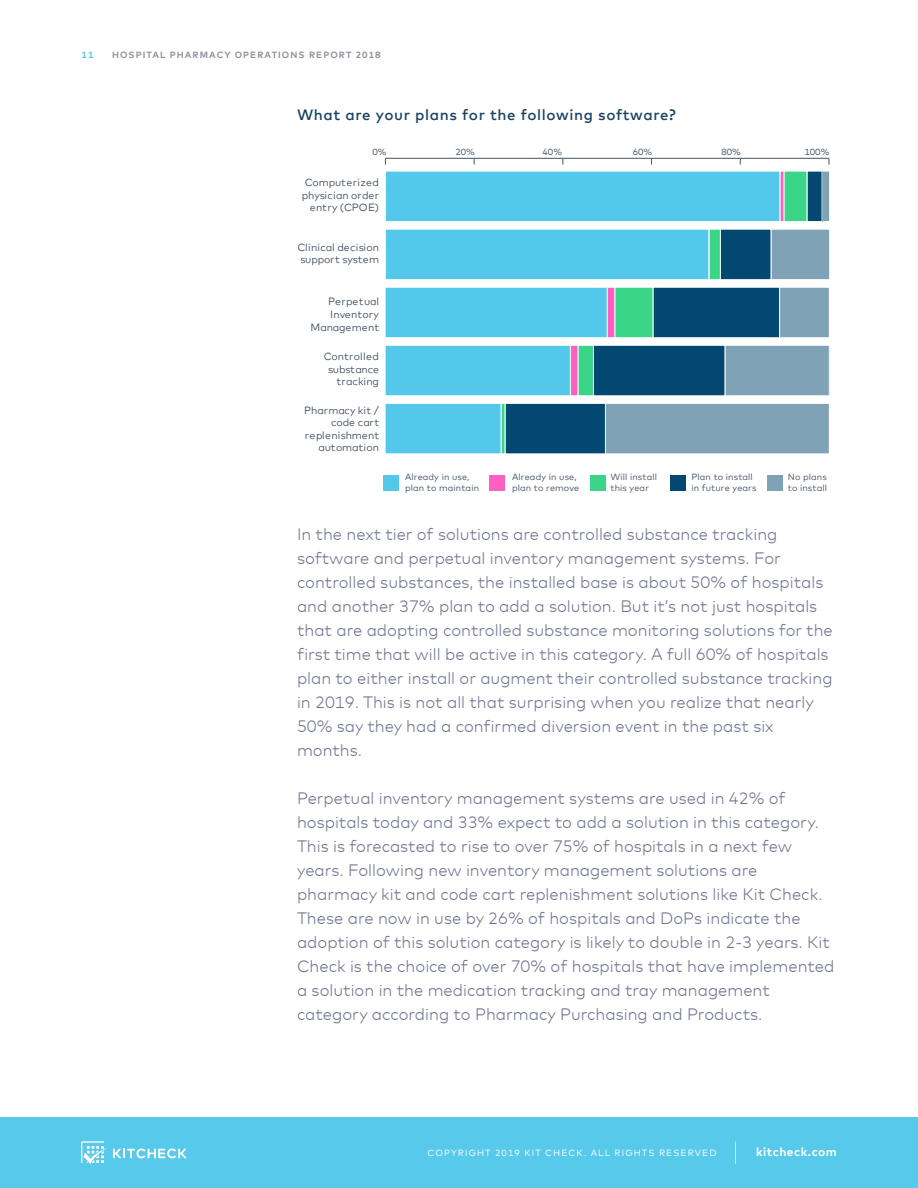
<style>
.page{position:relative;width:918px;height:1188px;background:#fff}
.page>*{position:absolute;margin:0;border:0;box-sizing:border-box;transform-origin:0 0}
.t1{font:300 16.5px/24px "Mark Offc Pro";color:#6e758f}
.t2{font:500 15px "Mark Offc Pro";letter-spacing:.04em;color:#1a4264}
.t3{font:700 12px "Mark Offc Pro";letter-spacing:.04em;color:#fff}
.t4{font:10.5px/12.6px "Mark Offc Pro";letter-spacing:-.005em;color:#455465;text-align:right}
.t5{font:9px/10.8px "Mark Offc Pro";letter-spacing:.015em;color:#455465}
.t6{font:9px "Mark Offc Pro";letter-spacing:.12em;color:#fff}
.t7{font:700 9px "Mark Offc Pro";letter-spacing:.12em;color:#9194a0}
.t8{font:700 9px "Mark Offc Pro";color:#53c8eb}
</style>
<div class="page">
<div style="left:0;top:1117px;width:918px;height:71px;background:#57c9eb"></div>
<svg style="left:81px;top:1141px;width:106px;height:23px"></svg>
<svg style="left:735px;top:1142px;width:1px;height:22px"></svg>
<hr style="left:385px;top:158px;width:444px;height:1px;background:#455465">
<div style="left:822px;top:171px;width:8px;height:51px;background:#80a2b7"></div>
<div style="left:822px;top:171px;width:8px;height:51px;border:1px solid #fff"></div>
<div style="left:807px;top:171px;width:15px;height:51px;background:#034871"></div>
<div style="left:784px;top:171px;width:23px;height:51px;background:#3ad587"></div>
<svg style="left:780px;top:171px;width:4px;height:51px"></svg>
<div style="left:385px;top:171px;width:395px;height:51px;background:#53c8eb"></div>
<div style="left:385px;top:171px;width:395px;height:51px;border:1px solid #fff"></div>
<div style="left:771px;top:229px;width:59px;height:51px;background:#80a2b7"></div>
<div style="left:771px;top:229px;width:59px;height:51px;border:1px solid #fff"></div>
<div style="left:720px;top:229px;width:51px;height:51px;background:#034871"></div>
<div style="left:709px;top:229px;width:11px;height:51px;background:#3ad587"></div>
<div style="left:708px;top:229px;width:13px;height:51px;border:1px solid #fff"></div>
<div style="left:385px;top:229px;width:324px;height:51px;background:#53c8eb"></div>
<div style="left:385px;top:229px;width:324px;height:51px;border:1px solid #fff"></div>
<div style="left:780px;top:287px;width:49px;height:51px;background:#80a2b7"></div>
<div style="left:779px;top:287px;width:51px;height:51px;border:1px solid #fff"></div>
<div style="left:653px;top:287px;width:127px;height:51px;background:#034871"></div>
<div style="left:653px;top:287px;width:127px;height:51px;border:1px solid #fff"></div>
<div style="left:615px;top:287px;width:38px;height:51px;background:#3ad587"></div>
<div style="left:614px;top:287px;width:39px;height:51px;border:1px solid #fff"></div>
<div style="left:607px;top:287px;width:8px;height:51px;background:#ff5fbe"></div>
<div style="left:607px;top:287px;width:8px;height:51px;border:1px solid #fff"></div>
<div style="left:385px;top:287px;width:222px;height:51px;background:#53c8eb"></div>
<div style="left:385px;top:287px;width:223px;height:51px;border:1px solid #fff"></div>
<div style="left:725px;top:345px;width:104px;height:51px;background:#80a2b7"></div>
<div style="left:725px;top:345px;width:105px;height:51px;border:1px solid #fff"></div>
<div style="left:593px;top:345px;width:132px;height:51px;background:#034871"></div>
<div style="left:593px;top:345px;width:132px;height:51px;border:1px solid #fff"></div>
<div style="left:578px;top:345px;width:15px;height:51px;background:#3ad587"></div>
<div style="left:577px;top:345px;width:17px;height:51px;border:1px solid #fff"></div>
<div style="left:570px;top:345px;width:8px;height:51px;background:#ff5fbe"></div>
<div style="left:385px;top:345px;width:185px;height:51px;background:#53c8eb"></div>
<div style="left:385px;top:345px;width:186px;height:51px;border:1px solid #fff"></div>
<div style="left:605px;top:403px;width:224px;height:51px;background:#80a2b7"></div>
<div style="left:605px;top:403px;width:225px;height:51px;border:1px solid #fff"></div>
<div style="left:505px;top:403px;width:100px;height:51px;background:#034871"></div>
<div style="left:505px;top:403px;width:101px;height:51px;border:1px solid #fff"></div>
<div style="left:385px;top:403px;width:116px;height:51px;background:#53c8eb"></div>
<div style="left:385px;top:403px;width:116px;height:51px;border:1px solid #fff"></div>
<div style="left:383px;top:476px;width:16px;height:15px;background:#53c8eb"></div>
<div style="left:490px;top:476px;width:15px;height:15px;background:#ff5fbe"></div>
<div style="left:590px;top:476px;width:15px;height:15px;background:#3ad587"></div>
<div style="left:670px;top:476px;width:16px;height:15px;background:#034871"></div>
<div style="left:767px;top:476px;width:16px;height:15px;background:#80a2b7"></div>
<p class="t8" style="left:82px;top:48px;width:13px">11</p>
<p class="t7" style="left:112px;top:48px;width:270px">HOSPITAL PHARMACY OPERATIONS REPORT 2018</p>
<p class="t2" style="left:297px;top:103px;width:380px">What are your plans for the following software?</p>
<p class="t5" style="left:372px;top:146px;width:16px">0%</p>
<p class="t5" style="left:455px;top:146px;width:21px">20%</p>
<p class="t5" style="left:543px;top:146px;width:21px">40%</p>
<p class="t5" style="left:633px;top:146px;width:21px">60%</p>
<p class="t5" style="left:722px;top:146px;width:21px">80%</p>
<p class="t5" style="left:805px;top:146px;width:26px">100%</p>
<p class="t4" style="left:302px;top:175px;width:79px">Computerized physician order entry (CPOE)</p>
<p class="t4" style="left:297px;top:240px;width:83px;text-align:left">Clinical decision support system</p>
<p class="t4" style="left:311px;top:295px;width:70px">Perpetual<br>Inventory<br>Management</p>
<p class="t4" style="left:324px;top:349px;width:57px">Controlled substance tracking</p>
<p class="t4" style="left:304px;top:403px;width:76px">Pharmacy kit / code cart replenishment automation</p>
<p class="t5" style="left:405px;top:471px;width:76px">Already in use, plan to maintain</p>
<p class="t5" style="left:512px;top:471px;width:69px">Already in use, plan to remove</p>
<p class="t5" style="left:610px;top:471px;width:48px">Will install this year</p>
<p class="t5" style="left:691px;top:471px;width:67px">Plan to install in future years</p>
<p class="t5" style="left:788px;top:471px;width:41px">No plans to install</p>
<p class="t1" style="left:297px;top:520px;width:537px">In the next tier of solutions are controlled substance tracking software and perpetual inventory management systems. For controlled substances, the installed base is about 50% of hospitals and another 37% plan to add a solution. But it’s not just hospitals that are adopting controlled substance monitoring solutions for the first time that will be active in this category. A full 60% of hospitals plan to either install or augment their controlled substance tracking in 2019. This is not all that surprising when you realize that nearly 50% say they had a confirmed diversion event in the past six months.</p>
<p class="t1" style="left:297px;top:784px;width:539px">Perpetual inventory management systems are used in 42% of hospitals today and 33% expect to add a solution in this category.<br>This is forecasted to rise to over 75% of hospitals in a next few years. Following new inventory management solutions are pharmacy kit and code cart replenishment solutions like Kit Check.<br>These are now in use by 26% of hospitals and DoPs indicate the adoption of this solution category is likely to double in 2-3 years. Kit Check is the choice of over 70% of hospitals that have implemented a solution in the medication tracking and tray management category according to Pharmacy Purchasing and Products.</p>
<p class="t6" style="left:427px;top:1146px;width:291px">COPYRIGHT 2019 KIT CHECK. ALL RIGHTS RESERVED</p>
<p class="t3" style="left:756px;top:1143px;width:82px">kitcheck.com</p>
</div>
